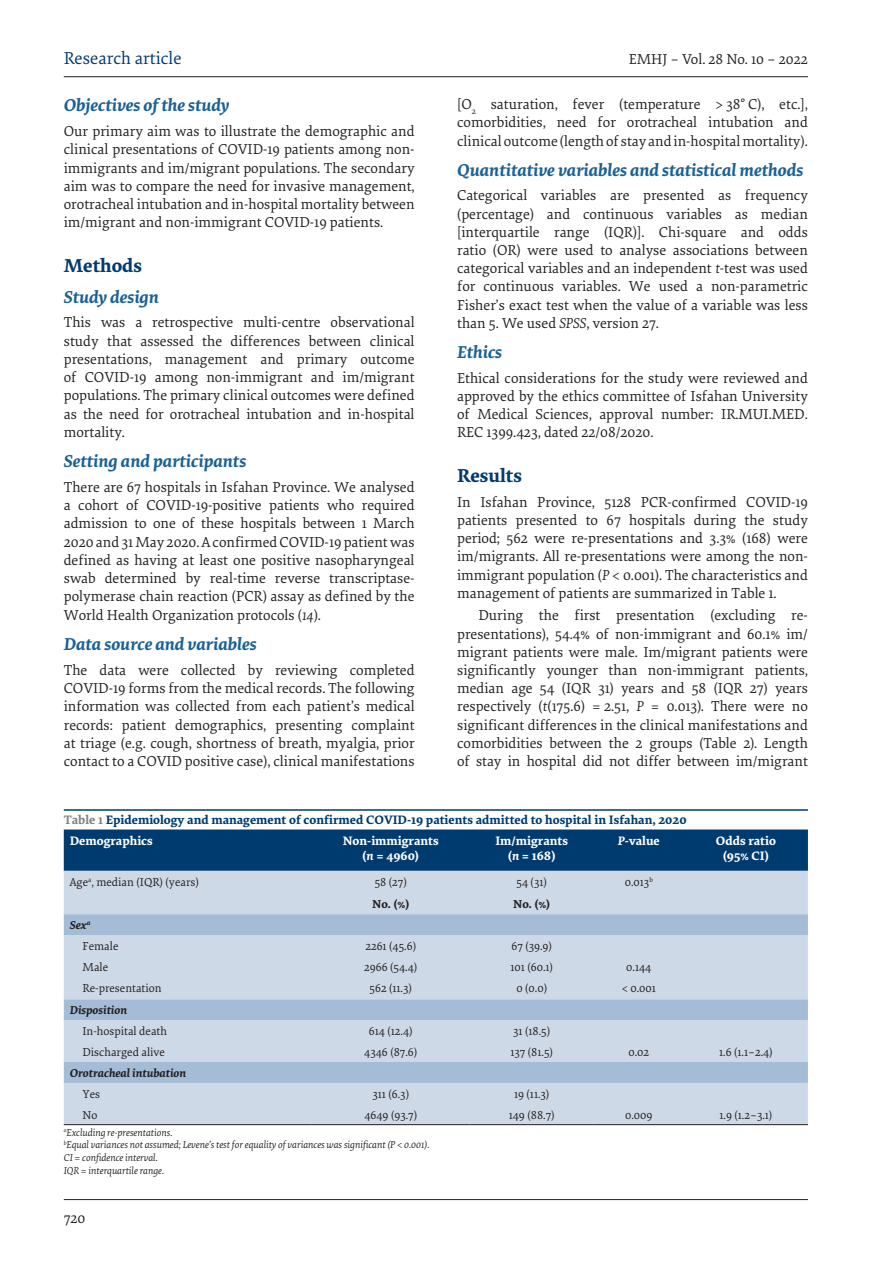
<style>
.page{position:relative;width:893px;height:1263px;background:#fff}
.page>*{position:absolute;margin:0;border:0;box-sizing:border-box;transform-origin:0 0}
.t1{font:700 19.5px "Elena";color:#003b70}
.t2{font:italic 700 18px "Elena";color:#1b6194}
.t3{font:18px "Elena";color:#003b70}
.Body_1{font:15px/18.3px "Elena";color:#231f20;text-align:justify}
.Body{font:15px/18.1px "Elena";color:#231f20;text-align:justify}
.tabletit{font:700 12.75px "Elena";color:#003b70}
.tabletxt1{font:700 12.75px/15.3px "Elena";color:#fff;text-align:center}
.tabletxt{font:12px "Elena";color:#231f20}
.Table_espacio_3{font:12px "Elena";color:#231f20}
.tabletxt-it{font:italic 700 12px "Elena";color:#231f20}
.tabletxt-2{font:700 12px "Elena";color:#231f20}
.tablenote{font:italic 10.5px/12.6px "Elena";color:#231f20}
.s1{font-style:italic}
.s2{color:#808285}
</style>
<div class="page">
<hr style="left:64px;top:1199px;width:744px;height:1px;background:#231f20">
<hr style="left:64px;top:76px;width:744px;height:1px;background:#231f20">
<hr style="left:64px;top:809px;width:744px;height:2px;background:#003b70">
<svg style="left:64px;top:829px;width:744px;height:42px;background:#084174"></svg>
<div style="left:64px;top:871px;width:744px;height:253px;background:#ced9e7"></div>
<svg style="left:64px;top:914px;width:744px;height:169px;background:#becee0"></svg>
<hr style="left:64px;top:1124px;width:248px;height:1px;background:#231f20">
<hr style="left:312px;top:1124px;width:158px;height:1px;background:#231f20">
<hr style="left:470px;top:1124px;width:124px;height:1px;background:#231f20">
<hr style="left:594px;top:1124px;width:90px;height:1px;background:#231f20">
<hr style="left:684px;top:1124px;width:124px;height:1px;background:#231f20">
<div style="left:70px;top:835px;width:236px;height:13px;background:#003b70"></div>
<div style="left:318px;top:835px;width:146px;height:28px;background:#003b70"></div>
<div style="left:476px;top:835px;width:112px;height:28px;background:#003b70"></div>
<div style="left:600px;top:835px;width:78px;height:13px;background:#003b70"></div>
<div style="left:690px;top:835px;width:112px;height:28px;background:#003b70"></div>
<p class="t3" style="left:64px;top:45px;width:119px">Research article</p>
<p class="Body" style="left:629px;top:49px;width:181px">EMHJ – Vol. 28 No. 10 – 2022</p>
<h2 class="t2" style="left:64px;top:92px;width:167px">Objectives of the study</h2>
<p class="Body_1" style="left:64px;top:121px;width:352px">Our primary aim was to illustrate the demographic and clinical presentations of COVID-19 patients among non&shy;immigrants and im/migrant populations. The secondary aim was to compare the need for invasive management, orotracheal intubation and in-hospital mortality between im/migrant and non-immigrant COVID-19 patients.</p>
<h1 class="t1" style="left:64px;top:251px;width:80px">Methods</h1>
<h2 class="t2" style="left:64px;top:283px;width:97px">Study design</h2>
<p class="Body_1" style="left:64px;top:313px;width:352px">This was a retrospective multi-centre observational study that assessed the differences between clinical presentations, management and primary outcome of COVID-19 among non-immigrant and im/migrant populations. The primary clinical outcomes were defined as the need for orotracheal intubation and in-hospital mortality.</p>
<h2 class="t2" style="left:64px;top:448px;width:184px">Setting and participants</h2>
<p class="Body_1" style="left:64px;top:477px;width:352px">There are 67 hospitals in Isfahan Province. We analysed a cohort of COVID-19-positive patients who required admission to one of these hospitals between 1 March 2020 and 31 May 2020. A confirmed COVID-19 patient was defined as having at least one positive nasopharyngeal swab determined by real-time reverse transcriptase&shy;polymerase chain reaction (PCR) assay as defined by the World Health Organization protocols (<span class="s1">14</span>).</p>
<h2 class="t2" style="left:64px;top:631px;width:194px">Data source and variables</h2>
<p class="Body_1" style="left:64px;top:660px;width:352px">The data were collected by reviewing completed COVID-19 forms from the medical records. The following information was collected from each patient’s medical records: patient demographics, presenting complaint at triage (e.g. cough, shortness of breath, myalgia, prior contact to a COVID positive case), clinical manifestations</p>
<p class="Body_1" style="left:457px;top:95px;width:352px">[O<sub>2</sub> saturation, fever (temperature &gt; 38° C), etc.], comorbidities, need for orotracheal intubation and clinical outcome (length of stay and in-hospital mortality).</p>
<h2 class="t2" style="left:457px;top:156px;width:348px">Quantitative variables and statistical methods</h2>
<p class="Body_1" style="left:457px;top:186px;width:352px">Categorical variables are presented as frequency (percentage) and continuous variables as median [interquartile range (IQR)]. Chi-square and odds ratio (OR) were used to analyse associations between categorical variables and an independent <span class="s1">t</span>-test was used for continuous variables. We used a non-parametric Fisher’s exact test when the value of a variable was less than 5. We used <span class="s1">SPSS</span>, version 27.</p>
<h2 class="t2" style="left:457px;top:339px;width:47px">Ethics</h2>
<p class="Body_1" style="left:457px;top:368px;width:352px">Ethical considerations for the study were reviewed and approved by the ethics committee of Isfahan University of Medical Sciences, approval number: IR.MUI.MED.<br>REC 1399.423, dated 22/08/2020.</p>
<h1 class="t1" style="left:457px;top:461px;width:66px">Results</h1>
<p class="Body_1" style="left:457px;top:492px;width:352px">In Isfahan Province, 5128 PCR-confirmed COVID-19 patients presented to 67 hospitals during the study period; 562 were re-presentations and 3.3% (168) were im/migrants. All re-presentations were among the non&shy;immigrant population (<span class="s1">P</span> &lt; 0.001). The characteristics and management of patients are summarized in Table 1.</p>
<p class="Body" style="left:457px;top:606px;width:352px;text-indent:21px">During the first presentation (excluding re&shy;presentations), 54.4% of non-immigrant and 60.1% im/ migrant patients were male. Im/migrant patients were significantly younger than non-immigrant patients, median age 54 (IQR 31) years and 58 (IQR 27) years respectively (<span class="s1">t</span>(175.6) = 2.51, <span class="s1">P</span> = 0.013). There were no significant differences in the clinical manifestations and comorbidities between the 2 groups (Table 2). Length of stay in hospital did not differ between im/migrant</p>
<p class="tabletit" style="left:64px;top:810px;width:624px"><span class="s2">Table 1</span> Epidemiology and management of confirmed COVID-19 patients admitted to hospital in Isfahan, 2020</p>
<p class="tabletxt1" style="left:70px;top:832px;width:85px">Demographics</p>
<p class="tabletxt1" style="left:343px;top:832px;width:98px">Non-immigrants (<span class="s1">n</span> = 4960)</p>
<p class="tabletxt1" style="left:495px;top:832px;width:74px">Im/migrants (<span class="s1">n</span> = 168)</p>
<p class="tabletxt1" style="left:618px;top:832px;width:44px"><span class="s1">P</span>-value</p>
<p class="tabletxt1" style="left:716px;top:832px;width:62px">Odds ratio (95% CI)</p>
<p class="tabletxt" style="left:70px;top:873px;width:131px">Age<sup>a</sup>, median (IQR) (years)</p>
<p class="tabletxt" style="left:375px;top:873px;width:34px">58 (27)</p>
<p class="tabletxt" style="left:516px;top:873px;width:32px">54 (31)</p>
<p class="tabletxt" style="left:625px;top:873px;width:30px">0.013<sup>b</sup></p>
<p class="tabletxt-2" style="left:372px;top:895px;width:39px">No. (%)</p>
<p class="tabletxt-2" style="left:513px;top:895px;width:39px">No. (%)</p>
<p class="tabletxt-it" style="left:70px;top:916px;width:22px">Sex<sup>a</sup></p>
<p class="Table_espacio_3" style="left:83px;top:938px;width:37px">Female</p>
<p class="tabletxt" style="left:365px;top:938px;width:52px">2261 (45.6)</p>
<p class="tabletxt" style="left:511px;top:938px;width:42px">67 (39.9)</p>
<p class="Table_espacio_3" style="left:83px;top:959px;width:27px">Male</p>
<p class="tabletxt" style="left:364px;top:959px;width:55px">2966 (54.4)</p>
<p class="tabletxt" style="left:510px;top:959px;width:44px">101 (60.1)</p>
<p class="tabletxt" style="left:626px;top:959px;width:27px">0.144</p>
<p class="Table_espacio_3" style="left:83px;top:979px;width:81px">Re-presentation</p>
<p class="tabletxt" style="left:370px;top:979px;width:44px">562 (11.3)</p>
<p class="tabletxt" style="left:516px;top:979px;width:32px">0 (0.0)</p>
<p class="tabletxt" style="left:622px;top:979px;width:36px">&lt; 0.001</p>
<p class="tabletxt-it" style="left:70px;top:1001px;width:59px">Disposition</p>
<p class="Table_espacio_3" style="left:83px;top:1023px;width:86px">In-hospital death</p>
<p class="tabletxt" style="left:369px;top:1023px;width:45px">614 (12.4)</p>
<p class="tabletxt" style="left:513px;top:1023px;width:39px">31 (18.5)</p>
<p class="Table_espacio_3" style="left:83px;top:1044px;width:84px">Discharged alive</p>
<p class="tabletxt" style="left:364px;top:1044px;width:55px">4346 (87.6)</p>
<p class="tabletxt" style="left:510px;top:1044px;width:44px">137 (81.5)</p>
<p class="tabletxt" style="left:628px;top:1044px;width:22px">0.02</p>
<p class="tabletxt" style="left:719px;top:1044px;width:55px">1.6 (1.1–2.4)</p>
<p class="tabletxt-it" style="left:70px;top:1064px;width:118px">Orotracheal intubation</p>
<p class="Table_espacio_3" style="left:83px;top:1086px;width:19px">Yes</p>
<p class="tabletxt" style="left:372px;top:1086px;width:38px">311 (6.3)</p>
<p class="tabletxt" style="left:514px;top:1086px;width:37px">19 (11.3)</p>
<p class="Table_espacio_3" style="left:83px;top:1106px;width:16px">No</p>
<p class="tabletxt" style="left:364px;top:1106px;width:54px">4649 (93.7)</p>
<p class="tabletxt" style="left:509px;top:1106px;width:47px">149 (88.7)</p>
<p class="tabletxt" style="left:625px;top:1106px;width:29px">0.009</p>
<p class="tabletxt" style="left:719px;top:1106px;width:54px">1.9 (1.2–3.1)</p>
<p class="tablenote" style="left:64px;top:1126px;width:367px"><sup>a</sup>Excluding re-presentations.<br><sup>b</sup>Equal variances not assumed; Levene’s test for equality of variances was significant (P &lt; 0.001).<br>CI = confidence interval.<br>IQR = interquartile range.</p>
<p class="Body" style="left:64px;top:1208px;width:23px">720</p>
</div>
